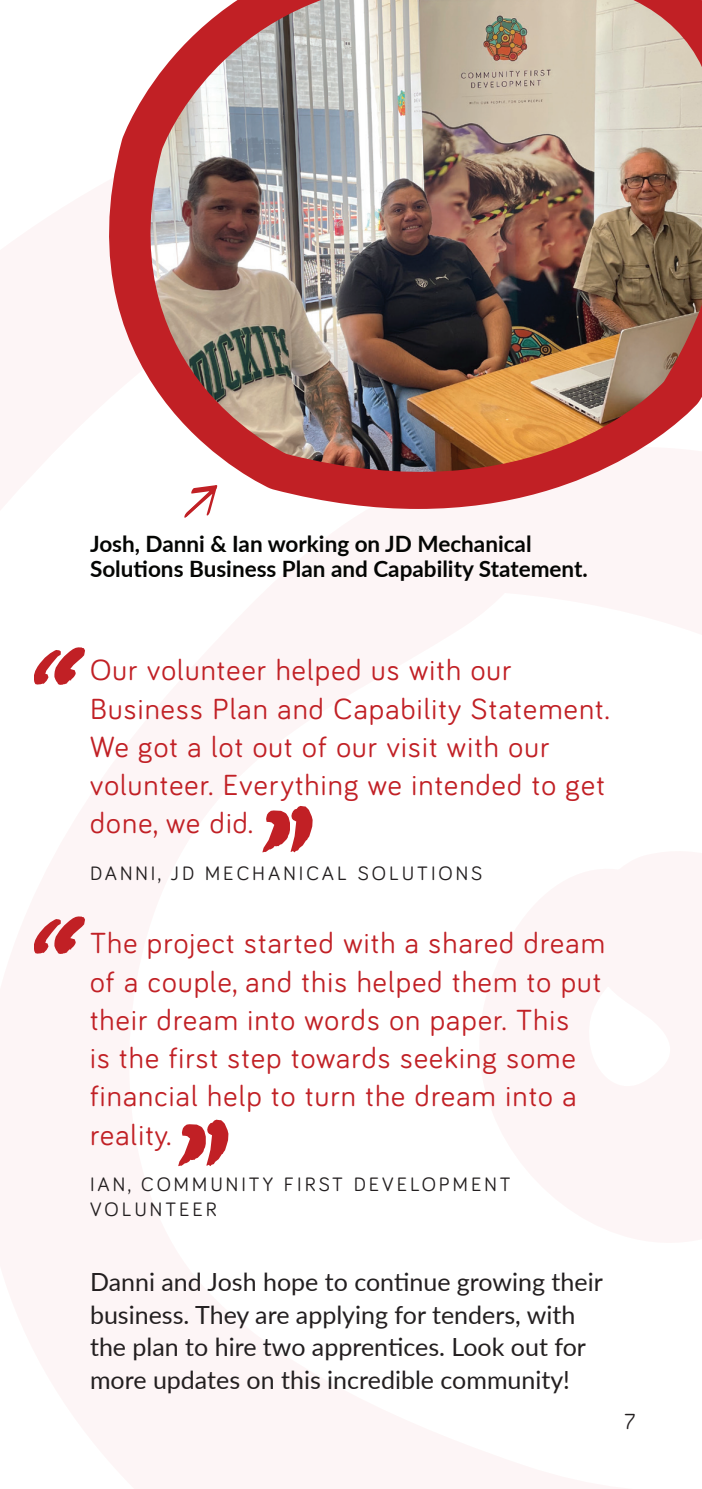
<style>
.page{position:relative;width:702px;height:1489px;background:#fff}
.page>*{position:absolute;margin:0;border:0;box-sizing:border-box;transform-origin:0 0}
.t1{font:30px/38.2px "Bariol";letter-spacing:.04em;color:#c12025}
.t2{font:25px/32.5px "Lato";color:#231f20}
.t3{font:700 22.5px/25px "Lato";color:#040503}
.t4{font:22.5px "Bariol";color:#231f20}
.t5{font:20px/25px "Bariol";letter-spacing:.15em;color:#231f20}
</style>
<div class="page">
<img style="left:109px;top:0;width:593px;height:518px">
<svg style="left:262px;top:806px;width:50px;height:46px"></svg>
<svg style="left:34px;top:647px;width:51px;height:37px"></svg>
<svg style="left:34px;top:916px;width:51px;height:37px"></svg>
<svg style="left:178px;top:1119px;width:50px;height:47px"></svg>
<p class="t3" style="left:90px;top:530px;width:499px">Josh, Danni &amp; Ian working on JD Mechanical<br>Solutions Business Plan and Capability Statement.</p>
<p class="t1" style="left:90px;top:649px;width:521px">Our volunteer helped us with our<br>Business Plan and Capability Statement.<br>We got a lot out of our visit with our volunteer. Everything we intended to get done, we did.</p>
<p class="t5" style="left:90px;top:859px;width:394px">DANNI, JD MECHANICAL SOLUTIONS</p>
<p class="t1" style="left:90px;top:922px;width:516px">The project started with a shared dream of a couple, and this helped them to put their dream into words on paper. This<br>is the first step towards seeking some financial help to turn the dream into a reality.</p>
<p class="t5" style="left:90px;top:1170px;width:422px">IAN, COMMUNITY FIRST DEVELOPMENT<br>VOLUNTEER</p>
<p class="t2" style="left:90px;top:1264px;width:514px">Danni and Josh hope to continue growing their business. They are applying for tenders, with the plan to hire two apprentices. Look out for more updates on this incredible community!</p>
<p class="t4" style="left:624px;top:1406px;width:12px">7</p>
</div>
